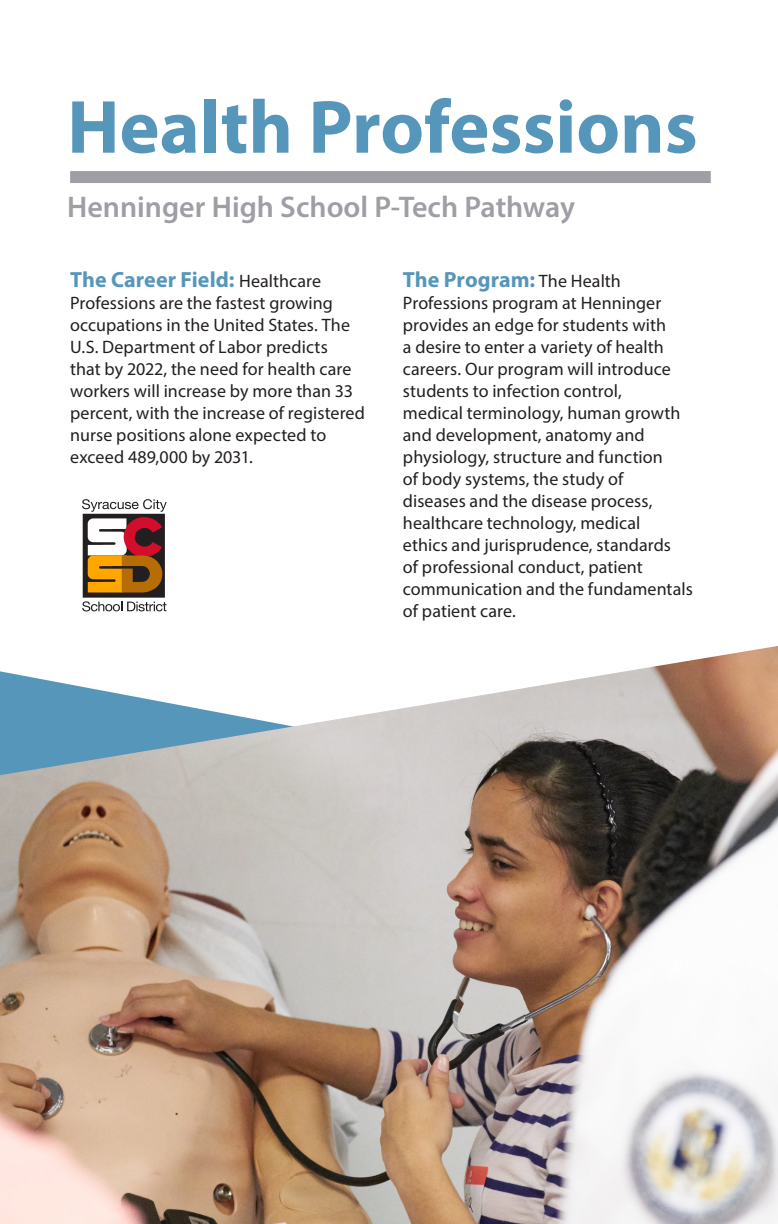
<style>
.page{position:relative;width:778px;height:1224px;background:#fff}
.page>*{position:absolute;margin:0;border:0;box-sizing:border-box;transform-origin:0 0}
.t1{font:700 76px "Myriad Pro";color:#5596ba}
.t2{font:600 30px "Myriad Pro";color:#9f9ea5}
.Body{font:700 22px "Myriad Pro";color:#5596ba}
.Body-2{font:18px/22px "Myriad Pro";letter-spacing:.005em;color:#231f20}
.s1{font-weight:400;font-size:18px;color:#231f20}
</style>
<div class="page">
<div style="left:70px;top:171px;width:640px;height:12px;background:#9f9ea5"></div>
<svg style="left:82px;top:499px;width:85px;height:112px"></svg>
<img style="left:0;top:646px;width:778px;height:578px">
<p class="t1" style="left:67px;top:78px;width:632px">Health Professions</p>
<p class="t2" style="left:67px;top:188px;width:509px">Henninger High School P-Tech Pathway</p>
<p class="Body" style="left:70px;top:266px;width:252px">The Career Field: <span class="s1">Healthcare</span></p>
<p class="Body-2" style="left:70px;top:292px;width:296px">Professions are the fastest growing occupations in the United States. The U.S. Department of Labor predicts<br>that by 2022, the need for health care workers will increase by more than 33 percent, with the increase of registered nurse positions alone expected to exceed 489,000 by 2031.</p>
<p class="Body" style="left:403px;top:266px;width:219px">The Program: <span class="s1">The Health</span></p>
<p class="Body-2" style="left:403px;top:292px;width:291px">Professions program at Henninger provides an edge for students with<br>a desire to enter a variety of health careers. Our program will introduce students to infection control,<br>medical terminology, human growth and development, anatomy and physiology, structure and function<br>of body systems, the study of<br>diseases and the disease process, healthcare technology, medical<br>ethics and jurisprudence, standards<br>of professional conduct, patient communication and the fundamentals of patient care.</p>
</div>
